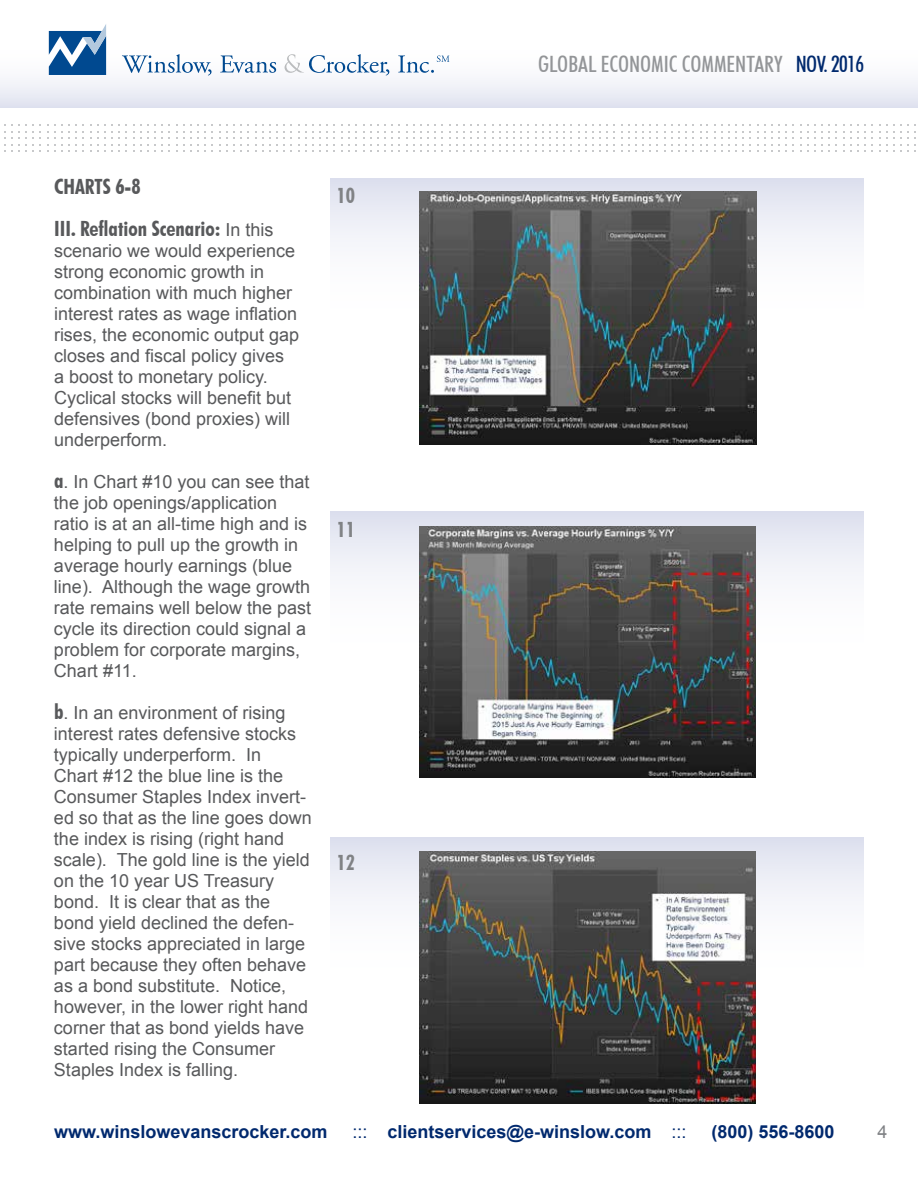
<style>
.page{position:relative;width:918px;height:1188px;background:#fff}
.page>*{position:absolute;margin:0;border:0;box-sizing:border-box;transform-origin:0 0}
.t1{font:500 condensed 22.5px "Futura BT";color:#939598}
.t2{font:700 condensed 21px/42px "Futura BT";color:#58595b}
.t3{font:700 condensed 21px "Futura BT";color:#808285}
.t4{font:18px/21px "Arial";color:#58595b}
.t5{font:700 18px "Arial";color:#00296e}
.t6{font:18px "Arial";color:#808285}
.s1{color:#00296e}
.s2{font-family:"Arial";font-weight:400;font-stretch:normal;font-size:18px}
.s3{font-family:"Futura BT";font-weight:700;font-stretch:condensed;font-size:21px}
.s4{font-weight:400}
</style>
<div class="page">
<svg style="left:370px;top:124px;width:30px;height:28px"></svg>
<svg style="left:413px;top:124px;width:23px;height:28px"></svg>
<svg style="left:456px;top:124px;width:23px;height:28px"></svg>
<svg style="left:499px;top:124px;width:23px;height:28px"></svg>
<svg style="left:542px;top:124px;width:23px;height:28px"></svg>
<svg style="left:578px;top:124px;width:30px;height:28px"></svg>
<svg style="left:621px;top:124px;width:30px;height:28px"></svg>
<svg style="left:664px;top:124px;width:30px;height:28px"></svg>
<svg style="left:11px;top:124px;width:23px;height:28px"></svg>
<svg style="left:54px;top:124px;width:23px;height:28px"></svg>
<svg style="left:97px;top:124px;width:23px;height:28px"></svg>
<svg style="left:133px;top:124px;width:30px;height:28px"></svg>
<svg style="left:176px;top:124px;width:30px;height:28px"></svg>
<svg style="left:219px;top:124px;width:30px;height:28px"></svg>
<svg style="left:262px;top:124px;width:30px;height:28px"></svg>
<svg style="left:305px;top:124px;width:30px;height:28px"></svg>
<svg style="left:348px;top:124px;width:9px;height:28px"></svg>
<svg style="left:721px;top:124px;width:23px;height:28px"></svg>
<svg style="left:757px;top:124px;width:30px;height:28px"></svg>
<svg style="left:800px;top:124px;width:30px;height:28px"></svg>
<svg style="left:843px;top:124px;width:30px;height:28px"></svg>
<svg style="left:886px;top:124px;width:30px;height:28px"></svg>
<div style="left:0;top:0;width:918px;height:108px;background:linear-gradient(to bottom,#fff,#ebecf5)"></div>
<svg style="left:49px;top:24px;width:57px;height:51px"></svg>
<svg style="left:122px;top:54px;width:90px;height:22px"></svg>
<svg style="left:220px;top:55px;width:56px;height:18px"></svg>
<svg style="left:285px;top:54px;width:104px;height:22px"></svg>
<svg style="left:398px;top:55px;width:51px;height:18px"></svg>
<div style="left:330px;top:178px;width:534px;height:266px;background:linear-gradient(to bottom,#eaecf4,#fff)"></div>
<img style="left:420px;top:192px;width:336px;height:252px">
<svg style="left:330px;top:512px;width:534px;height:266px"></svg>
<img style="left:420px;top:526px;width:335px;height:252px">
<svg style="left:330px;top:837px;width:534px;height:266px"></svg>
<img style="left:420px;top:851px;width:336px;height:252px">
<p class="t1" style="left:538px;top:51px;width:327px">GLOBAL ECONOMIC COMMENTARY <span class="s1">NOV. 2016</span></p>
<p class="t2" style="left:54px;top:166px;width:221px">CHARTS 6-8<br>III. Reflation Scenario: <span class="s2">In this</span></p>
<p class="t4" style="left:54px;top:241px;width:247px">scenario we would experience strong economic growth in combination with much higher interest rates as wage inflation rises, the economic output gap closes and fiscal policy gives<br>a boost to monetary policy.<br>Cyclical stocks will benefit but defensives (bond proxies) will underperform.</p>
<p class="t4" style="left:54px;top:472px;width:259px"><span class="s3">a</span>. In Chart #10 you can see that the job openings/application ratio is at an all-time high and is helping to pull up the growth in average hourly earnings (blue line). Although the wage growth rate remains well below the past cycle its direction could signal a problem for corporate margins,<br>Chart #11.</p>
<p class="t4" style="left:54px;top:703px;width:259px"><span class="s3">b</span>. In an environment of rising interest rates defensive stocks typically underperform. In<br>Chart #12 the blue line is the<br>Consumer Staples Index invert&shy;ed so that as the line goes down the index is rising (right hand scale). The gold line is the yield on the 10 year US Treasury bond. It is clear that as the bond yield declined the defen&shy;sive stocks appreciated in large part because they often behave as a bond substitute. Notice, however, in the lower right hand corner that as bond yields have started rising the Consumer<br>Staples Index is falling.</p>
<p class="t3" style="left:337px;top:183px;width:20px">10</p>
<p class="t3" style="left:337px;top:517px;width:20px">11</p>
<p class="t3" style="left:337px;top:850px;width:20px">12</p>
<p class="t5" style="left:54px;top:1120px;width:275px">www.winslowevanscrocker.com</p>
<p class="t5" style="left:352px;top:1120px;width:336px"><span class="s4">:::</span> clientservices@e-winslow.com <span class="s4">:::</span></p>
<p class="t5" style="left:711px;top:1120px;width:125px">(800) 556-8600</p>
<p class="t6" style="left:878px;top:1120px;width:12px">4</p>
</div>
